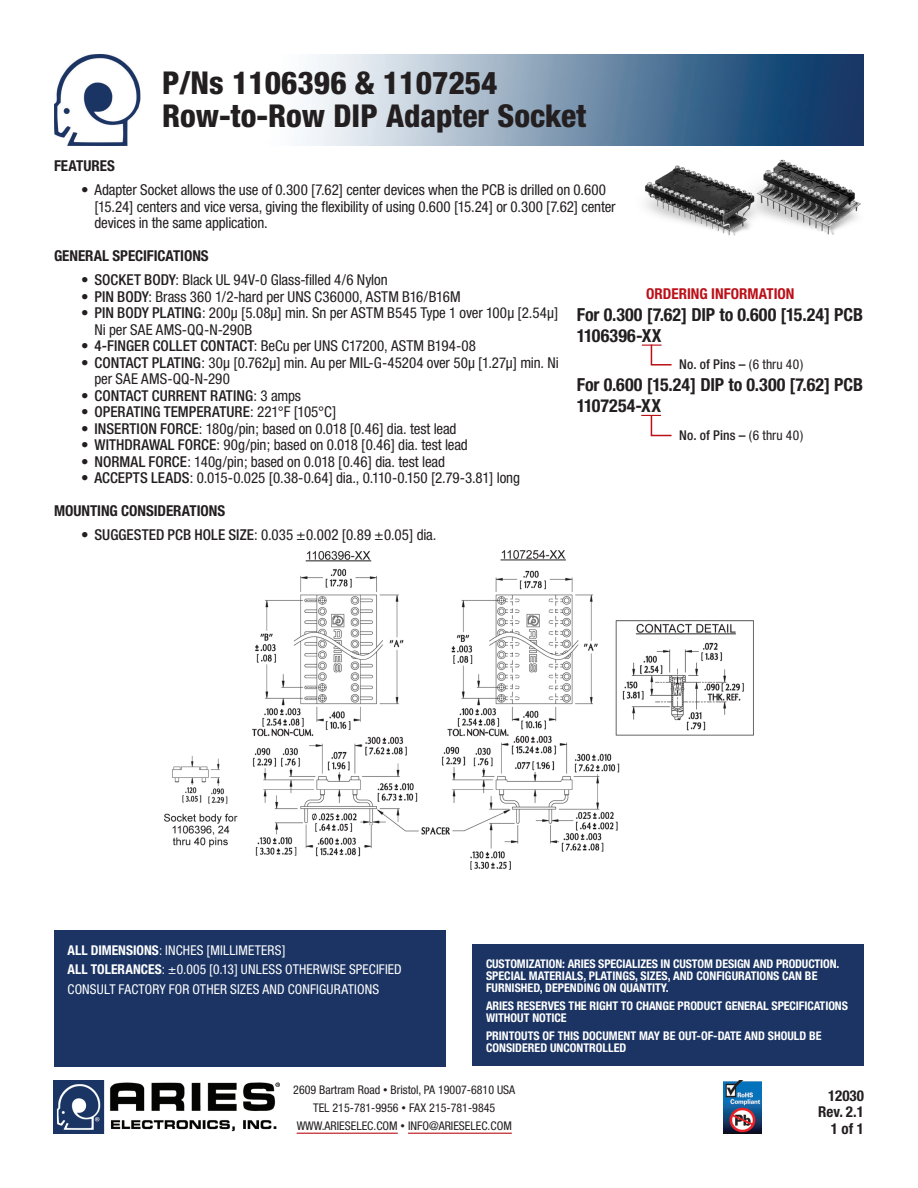
<style>
.page{position:relative;width:918px;height:1188px;background:#fff}
.page>*{position:absolute;margin:0;border:0;box-sizing:border-box;transform-origin:0 0}
.t1{font:800 condensed 31.5px/33px "Helvetica Neue";color:#231f20}
.t2{font:700 condensed 18px/21.6px "Helvetica Neue";color:#231f20}
.t3{font:condensed 15px/16.5px "Helvetica Neue";letter-spacing:-.01em;color:#231f20}
.t4{font:700 condensed 15px/16.5px "Helvetica Neue";color:#231f20;text-align:right}
.t5{font:500 condensed 15px "Helvetica Neue";color:#231f20}
.t6{font:700 condensed 15px "Helvetica Neue";color:#bb1018}
.t7{font:condensed 13.5px/19.5px "Helvetica Neue";letter-spacing:.01em;color:#fff}
.t8{font:500 condensed 13.5px "Helvetica Neue";letter-spacing:.01em;color:#231f20}
.t9{font:700 condensed 12px/12px "Helvetica Neue";letter-spacing:-.005em;color:#fff}
.t10{font:condensed 12px/18px "Helvetica Neue";color:#231f20;text-align:center}
.s1{font-weight:500}
.s2{font-weight:400}
.s3{font-weight:700}
.s4{font-size:9px}
</style>
<div class="page">
<img style="left:54px;top:54px;width:810px;height:92px">
<hr style="left:297px;top:1133px;width:101px;height:1px;background:#bb1018">
<hr style="left:408px;top:1133px;width:104px;height:1px;background:#bb1018">
<img style="left:54px;top:1080px;width:225px;height:54px">
<img style="left:724px;top:1080px;width:37px;height:54px">
<div style="left:473px;top:945px;width:391px;height:121px;background:#1b3463"></div>
<img style="left:165px;top:551px;width:588px;height:318px">
<div style="left:54px;top:930px;width:392px;height:136px;background:#1b3463"></div>
<img style="left:645px;top:159px;width:216px;height:76px">
<svg style="left:642px;top:344px;width:30px;height:22px"></svg>
<svg style="left:641px;top:414px;width:31px;height:23px"></svg>
<h1 class="t1" style="left:162px;top:65px;width:426px">P/Ns 1106396 &amp; 1107254<br>Row-to-Row DIP Adapter Socket</h1>
<p class="t4" style="left:54px;top:157px;width:62px">FEATURES</p>
<p class="t3" style="left:94px;top:181px;width:523px;text-indent:-14px">• Adapter Socket allows the use of 0.300 [7.62] center devices when the PCB is drilled on 0.600 [15.24] centers and vice versa, giving the flexibility of using 0.600 [15.24] or 0.300 [7.62] center devices in the same application.</p>
<p class="t4" style="left:54px;top:247px;width:156px">GENERAL SPECIFICATIONS</p>
<p class="t3" style="left:81px;top:271px;width:308px">• <span class="s1">SOCKET BODY</span>: Black UL 94V-0 Glass-filled 4/6 Nylon</p>
<p class="t3" style="left:81px;top:288px;width:381px">• <span class="s1">PIN BODY</span>: Brass 360 1/2-hard per UNS C36000, ASTM B16/B16M</p>
<p class="t3" style="left:94px;top:304px;width:465px;text-indent:-14px">• <span class="s1">PIN BODY PLATING</span>: 200µ [5.08µ] min. Sn per ASTM B545 Type 1 over 100µ [2.54µ]<br>Ni per SAE AMS-QQ-N-290B</p>
<p class="t3" style="left:81px;top:337px;width:397px">• <span class="s1">4-FINGER COLLET CONTACT</span>: BeCu per UNS C17200, ASTM B194-08</p>
<p class="t3" style="left:94px;top:354px;width:466px;text-indent:-14px">• <span class="s1">CONTACT PLATING</span>: 30µ [0.762µ] min. Au per MIL-G-45204 over 50µ [1.27µ] min. Ni per SAE AMS-QQ-N-290</p>
<p class="t5" style="left:81px;top:386px;width:222px"><span class="s2">•</span> CONTACT CURRENT RATING<span class="s2">: 3 amps</span></p>
<p class="t5" style="left:81px;top:403px;width:257px"><span class="s2">•</span> OPERATING TEMPERATURE<span class="s2">: 221°F [105°C]</span></p>
<p class="t3" style="left:81px;top:420px;width:377px">• <span class="s1">INSERTION FORCE</span>: 180g/pin; based on 0.018 [0.46] dia. test lead</p>
<p class="t3" style="left:81px;top:436px;width:388px">• <span class="s1">WITHDRAWAL FORCE</span>: 90g/pin; based on 0.018 [0.46] dia. test lead</p>
<p class="t3" style="left:81px;top:453px;width:365px">• <span class="s1">NORMAL FORCE</span>: 140g/pin; based on 0.018 [0.46] dia. test lead</p>
<p class="t3" style="left:81px;top:469px;width:440px">• <span class="s1">ACCEPTS LEADS</span>: 0.015-0.025 [0.38-0.64] dia., 0.110-0.150 [2.79-3.81] long</p>
<p class="t4" style="left:54px;top:502px;width:173px">MOUNTING CONSIDERATIONS</p>
<p class="t3" style="left:81px;top:526px;width:357px">• <span class="s1">SUGGESTED PCB HOLE SIZE</span>: 0.035 ±0.002 [0.89 ±0.05] dia.</p>
<p class="t6" style="left:646px;top:285px;width:150px">ORDERING INFORMATION</p>
<p class="t2" style="left:577px;top:303px;width:288px">For 0.300 [7.62] DIP to 0.600 [15.24] PCB<br>1106396-XX</p>
<p class="t8" style="left:679px;top:356px;width:126px">No. of Pins – <span class="s2">(6 thru 40)</span></p>
<p class="t2" style="left:577px;top:373px;width:288px">For 0.600 [15.24] DIP to 0.300 [7.62] PCB<br>1107254-XX</p>
<p class="t8" style="left:679px;top:427px;width:126px">No. of Pins – <span class="s2">(6 thru 40)</span></p>
<p class="t7" style="left:68px;top:940px;width:336px"><span class="s3">ALL DIMENSIONS</span>: INCHES [MILLIMETERS]<br><span class="s3">ALL TOLERANCES</span>: ±0.005 [0.13] UNLESS OTHERWISE SPECIFIED<br>CONSULT FACTORY FOR OTHER SIZES AND CONFIGURATIONS</p>
<p class="t9" style="left:68px;top:954px;width:298px;line-height:18px">ALL DIMENSIONS: INCHES [MILLIMETERS]<br>ALL TOLERANCES: ±0.005 [0.13] UNLESS OTHERWISE SPECIFIED</p>
<p class="t9" style="left:486px;top:957px;width:355px">CUSTOMIZATION: ARIES SPECIALIZES IN CUSTOM DESIGN AND PRODUCTION.<br>SPECIAL MATERIALS, PLATINGS, SIZES, AND CONFIGURATIONS CAN BE<br>FURNISHED, DEPENDING ON QUANTITY.</p>
<p class="t9" style="left:486px;top:999px;width:364px">ARIES RESERVES THE RIGHT TO CHANGE PRODUCT GENERAL SPECIFICATIONS<br>WITHOUT NOTICE</p>
<p class="t9" style="left:486px;top:1029px;width:337px">PRINTOUTS OF THIS DOCUMENT MAY BE OUT-OF-DATE AND SHOULD BE<br>CONSIDERED UNCONTROLLED</p>
<p class="t10" style="left:293px;top:1081px;width:223px">2609 Bartram Road <span class="s4">•</span> Bristol, PA 19007-6810 USA<br>TEL 215-781-9956 <span class="s4">•</span> FAX 215-781-9845<br>WWW.ARIESELEC.COM <span class="s4">•</span> INFO@ARIESELEC.COM</p>
<p class="t4" style="left:818px;top:1087px;width:47px">12030<br>Rev. 2.1<br>1 of 1</p>
</div>
